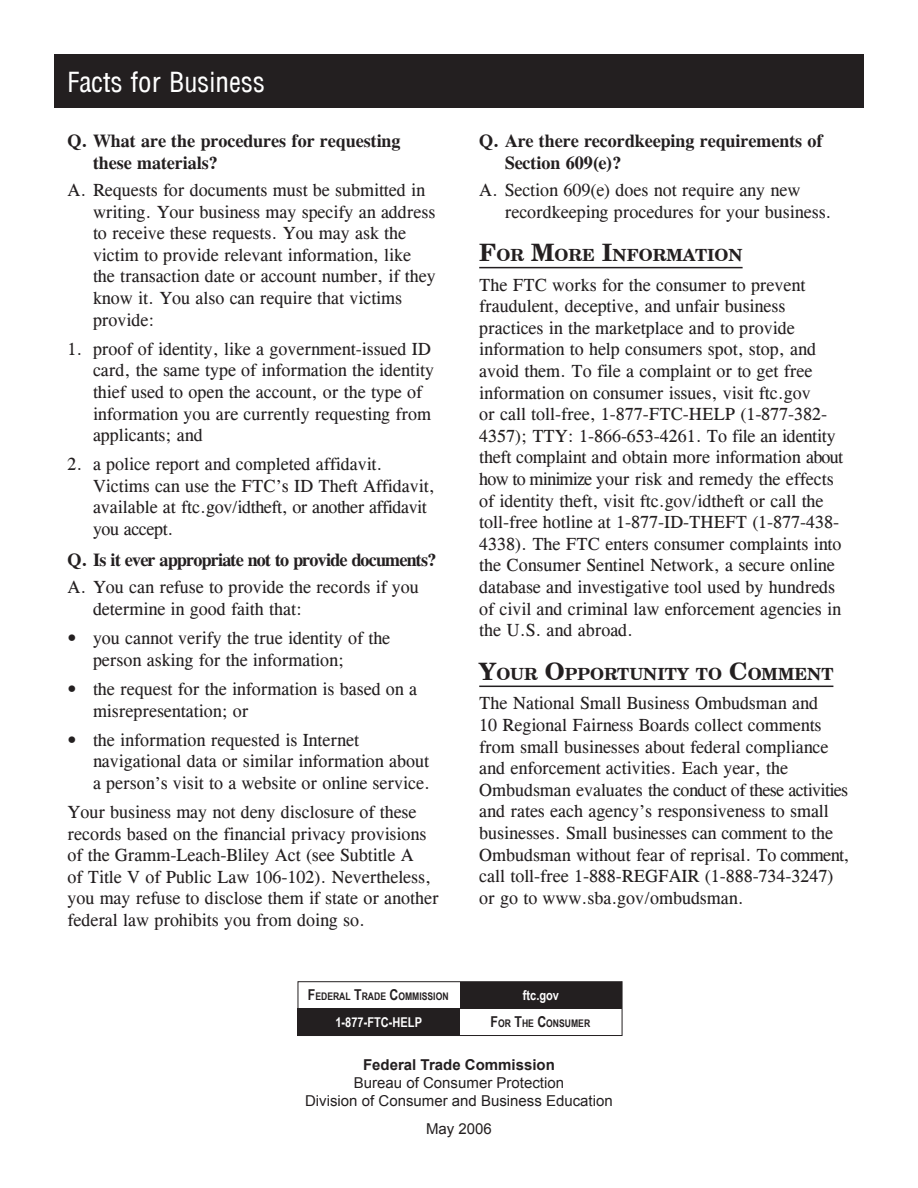
<style>
.page{position:relative;width:918px;height:1188px;background:#fff}
.page>*{position:absolute;margin:0;border:0;box-sizing:border-box;transform-origin:0 0}
.Page_Header{font:condensed 27px "Arena";color:#fff}
.Body{font:18px/21.6px "CG Times";color:#231f20}
.bullet{font:18px/21.6px "CG Times";color:#231f20}
.Body_3{font:700 18px/21.6px "CG Times";color:#231f20}
.Body_3-2{font:700 18px "CG Times";letter-spacing:-.04em;color:#231f20}
.Head_A{font:700 16.8px "Century Schoolbook BT";color:#231f20}
.FTC_BCP_OCBE{font:15px/18px "Arial";color:#231f20;text-align:center}
.FTC_BCP_OCBE-2{font:700 15px "Arial";color:#231f20}
.t1{font:700 13.5px "Arial Narrow";color:#fff}
.t2{font:700 10.5px "Arial Narrow";color:#231f20}
.s1{font-size:24px}
.s2{font-size:15px}
</style>
<div class="page">
<div style="left:55px;top:55px;width:808px;height:52px;background:#231f20"></div>
<div style="left:54px;top:54px;width:810px;height:54px;border:2px solid #231f20"></div>
<hr style="left:479px;top:267px;width:264px;height:1px;background:#231f20">
<hr style="left:479px;top:686px;width:354px;height:1px;background:#231f20">
<div style="left:298px;top:981px;width:324px;height:55px;background:#fff;border:1px solid #231f20"></div>
<div style="left:460px;top:982px;width:162px;height:27px;background:#231f20"></div>
<div style="left:298px;top:1009px;width:162px;height:27px;background:#231f20"></div>
<p class="Page_Header" style="left:68px;top:70px;width:199px">Facts for Business</p>
<p class="Body_3" style="left:93px;top:130px;width:309px;text-indent:-26px">Q. What are the procedures for requesting these materials?</p>
<p class="bullet" style="left:93px;top:179px;width:344px;text-indent:-26px">A. Requests for documents must be submitted in writing. Your business may specify an address to receive these requests. You may ask the victim to provide relevant information, like the transaction date or account number, if they know it. You also can require that victims provide:</p>
<p class="bullet" style="left:93px;top:338px;width:343px;text-indent:-26px">1. proof of identity, like a government-issued ID card, the same type of information the identity thief used to open the account, or the type of information you are currently requesting from applicants; and</p>
<p class="bullet" style="left:93px;top:453px;width:343px;text-indent:-26px">2. a police report and completed affidavit.<br>Victims can use the FTC’s ID Theft Affidavit, available at ftc.gov/idtheft, or another affidavit you accept.</p>
<p class="Body_3-2" style="left:68px;top:549px;width:370px">Q. Is it ever appropriate not to provide documents?</p>
<p class="bullet" style="left:93px;top:577px;width:327px;text-indent:-26px">A. You can refuse to provide the records if you determine in good faith that:</p>
<p class="bullet" style="left:93px;top:627px;width:299px;text-indent:-26px">• you cannot verify the true identity of the person asking for the information;</p>
<p class="bullet" style="left:93px;top:678px;width:326px;text-indent:-26px">• the request for the information is based on a misrepresentation; or</p>
<p class="bullet" style="left:93px;top:729px;width:339px;text-indent:-26px">• the information requested is Internet navigational data or similar information about a person’s visit to a website or online service.</p>
<p class="Body" style="left:68px;top:801px;width:373px">Your business may not deny disclosure of these records based on the financial privacy provisions of the Gramm-Leach-Bliley Act (see Subtitle A<br>of Title V of Public Law 106-102). Nevertheless, you may refuse to disclose them if state or another federal law prohibits you from doing so.</p>
<p class="Body_3" style="left:505px;top:130px;width:320px;text-indent:-26px">Q. Are there recordkeeping requirements of<br>Section 609(e)?</p>
<p class="bullet" style="left:505px;top:179px;width:328px;text-indent:-26px">A. Section 609(e) does not require any new recordkeeping procedures for your business.</p>
<p class="Head_A" style="left:479px;top:245px;width:265px"><span class="s1">F</span>OR <span class="s1">M</span>ORE <span class="s1">I</span>NFORMATION</p>
<p class="Body" style="left:479px;top:274px;width:365px">The FTC works for the consumer to prevent fraudulent, deceptive, and unfair business practices in the marketplace and to provide information to help consumers spot, stop, and avoid them. To file a complaint or to get free information on consumer issues, visit ftc.gov<br>or call toll-free, 1-877-FTC-HELP (1-877-382- 4357); TTY: 1-866-653-4261. To file an identity theft complaint and obtain more information about how to minimize your risk and remedy the effects of identity theft, visit ftc.gov/idtheft or call the toll-free hotline at 1-877-ID-THEFT (1-877-438- 4338). The FTC enters consumer complaints into the Consumer Sentinel Network, a secure online database and investigative tool used by hundreds of civil and criminal law enforcement agencies in the U.S. and abroad.</p>
<p class="Head_A" style="left:479px;top:664px;width:356px"><span class="s1">Y</span>OUR <span class="s1">O</span>PPORTUNITY TO <span class="s1">C</span>OMMENT</p>
<p class="Body" style="left:479px;top:693px;width:372px">The National Small Business Ombudsman and<br>10 Regional Fairness Boards collect comments from small businesses about federal compliance and enforcement activities. Each year, the Ombudsman evaluates the conduct of these activities and rates each agency’s responsiveness to small businesses. Small businesses can comment to the Ombudsman without fear of reprisal. To comment, call toll-free 1-888-REGFAIR (1-888-734-3247) or go to www.sba.gov/ombudsman.</p>
<p class="t2" style="left:308px;top:989px;width:142px"><span class="s2">F</span>EDERAL <span class="s2">T</span>RADE <span class="s2">C</span>OMMISSION</p>
<p class="t1" style="left:523px;top:985px;width:38px">ftc.gov</p>
<p class="t1" style="left:335px;top:1012px;width:88px">1-877-FTC-HELP</p>
<p class="t2" style="left:491px;top:1016px;width:101px"><span class="s2">F</span>OR <span class="s2">T</span>HE <span class="s2">C</span>ONSUMER</p>
<p class="FTC_BCP_OCBE-2" style="left:363px;top:1055px;width:193px">Federal Trade Commission</p>
<p class="FTC_BCP_OCBE" style="left:305px;top:1074px;width:309px">Bureau of Consumer Protection<br>Division of Consumer and Business Education</p>
<p class="FTC_BCP_OCBE" style="left:426px;top:1120px;width:67px">May 2006</p>
</div>
